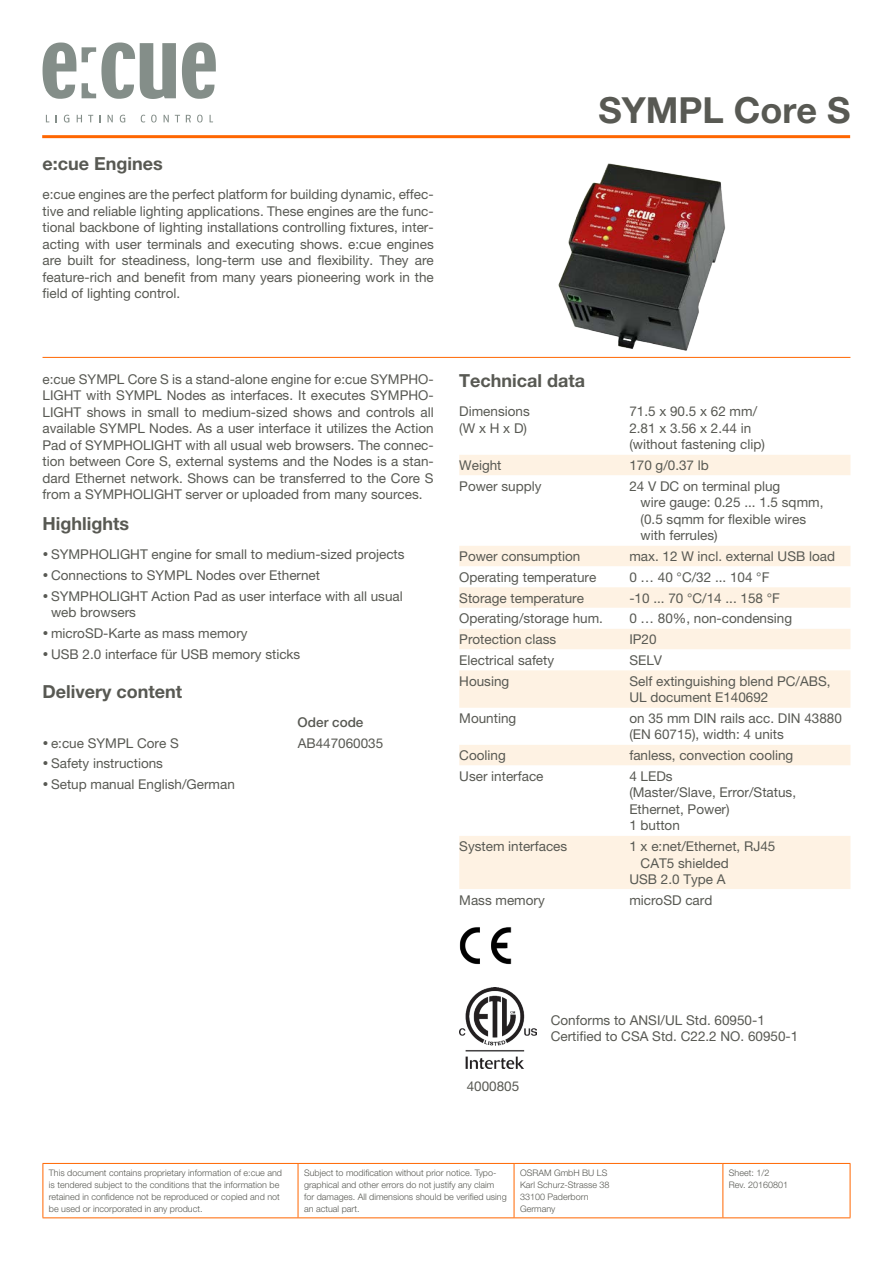
<style>
.page{position:relative;width:893px;height:1263px;background:#fff}
.page>*{position:absolute;margin:0;border:0;box-sizing:border-box;transform-origin:0 0}
.t1{font:700 36px "Helvetica Neue LT Pro";color:#585953}
.Header1{font:700 18px "Helvetica Neue LT Pro";color:#585953}
.FloatTextJustified{font:13.5px/16.5px "Helvetica Neue LT Pro";color:#585953;text-align:justify}
.FloatTextChapterBar{font:13.5px/16.5px "Helvetica Neue LT Pro";color:#585953}
.FloatTextChapterBarB{font:13.5px/16.5px "Helvetica Neue LT Pro";color:#585953}
.FloatTextLeft{font:13.5px/16.5px "Helvetica Neue LT Pro";color:#585953}
.FloatTextBulletedIns{font:500 13.5px "Helvetica Neue LT Pro";color:#585953}
.Disclaimer{font:300 9px/12px "Helvetica Neue LT Pro";color:#585953}
</style>
<div class="page">
<hr style="left:43px;top:1163px;width:255px;height:1px;background:#f60">
<hr style="left:43px;top:1164px;width:1px;height:53px;background:#f60">
<hr style="left:298px;top:1163px;width:216px;height:1px;background:#f60">
<hr style="left:298px;top:1164px;width:1px;height:53px;background:#f60">
<hr style="left:514px;top:1163px;width:209px;height:1px;background:#f60">
<hr style="left:514px;top:1164px;width:1px;height:53px;background:#f60">
<hr style="left:723px;top:1163px;width:127px;height:1px;background:#f60">
<hr style="left:722px;top:1164px;width:1px;height:53px;background:#f60">
<hr style="left:850px;top:1164px;width:1px;height:53px;background:#f60">
<hr style="left:43px;top:1217px;width:255px;height:1px;background:#f60">
<hr style="left:298px;top:1217px;width:216px;height:1px;background:#f60">
<hr style="left:514px;top:1217px;width:209px;height:1px;background:#f60">
<hr style="left:723px;top:1217px;width:127px;height:1px;background:#f60">
<hr style="left:42px;top:135px;width:808px;height:3px;background:#f60">
<svg style="left:43px;top:43px;width:33px;height:56px"></svg>
<svg style="left:82px;top:43px;width:94px;height:56px"></svg>
<svg style="left:182px;top:43px;width:34px;height:56px"></svg>
<svg style="left:64px;top:115px;width:5px;height:8px"></svg>
<svg style="left:77px;top:115px;width:5px;height:7px"></svg>
<svg style="left:88px;top:115px;width:5px;height:7px"></svg>
<svg style="left:108px;top:115px;width:5px;height:7px"></svg>
<svg style="left:120px;top:115px;width:5px;height:8px"></svg>
<svg style="left:141px;top:115px;width:4px;height:8px"></svg>
<svg style="left:151px;top:115px;width:6px;height:8px"></svg>
<svg style="left:164px;top:115px;width:5px;height:7px"></svg>
<svg style="left:186px;top:115px;width:5px;height:7px"></svg>
<svg style="left:197px;top:115px;width:6px;height:8px"></svg>
<hr style="left:43px;top:357px;width:807px;height:1px;background:#f60">
<div style="left:459px;top:455px;width:391px;height:20px;background:#fef2e3"></div>
<div style="left:459px;top:546px;width:391px;height:20px;background:#fef2e3"></div>
<div style="left:459px;top:587px;width:391px;height:21px;background:#fef2e3"></div>
<div style="left:459px;top:629px;width:391px;height:20px;background:#fef2e3"></div>
<div style="left:459px;top:670px;width:391px;height:38px;background:#fef2e3"></div>
<div style="left:459px;top:745px;width:391px;height:20px;background:#fef2e3"></div>
<div style="left:459px;top:836px;width:391px;height:53px;background:#fef2e3"></div>
<img style="left:459px;top:927px;width:53px;height:38px">
<img style="left:459px;top:987px;width:77px;height:81px">
<img style="left:558px;top:163px;width:168px;height:187px">
<h2 class="Header1" style="left:43px;top:153px;width:122px">e:cue Engines</h2>
<p class="FloatTextJustified" style="left:43px;top:186px;width:393px">e:cue engines are the perfect platform for building dynamic, effec&shy;tive and reliable lighting applications. These engines are the func&shy;tional backbone of lighting installations controlling fixtures, inter&shy;acting with user terminals and executing shows. e:cue engines are built for steadiness, long-term use and flexibility. They are feature-rich and benefit from many years pioneering work in the field of lighting control.</p>
<h1 class="t1" style="left:598px;top:88px;width:254px">SYMPL Core S</h1>
<p class="FloatTextJustified" style="left:43px;top:371px;width:393px">e:cue SYMPL Core S is a stand-alone engine for e:cue SYMPHO-LIGHT with SYMPL Nodes as interfaces. It executes SYMPHO-LIGHT shows in small to medium-sized shows and controls all available SYMPL Nodes. As a user interface it utilizes the Action Pad of SYMPHOLIGHT with all usual web browsers. The connec&shy;tion between Core S, external systems and the Nodes is a stan&shy;dard Ethernet network. Shows can be transferred to the Core S from a SYMPHOLIGHT server or uploaded from many sources.</p>
<p class="Header1" style="left:43px;top:513px;width:88px">Highlights</p>
<p class="FloatTextJustified" style="left:51px;top:546px;width:355px">SYMPHOLIGHT engine for small to medium-sized projects</p>
<p class="FloatTextJustified" style="left:51px;top:567px;width:271px">Connections to SYMPL Nodes over Ethernet</p>
<p class="FloatTextJustified" style="left:51px;top:588px;width:353px">SYMPHOLIGHT Action Pad as user interface with all usual web browsers</p>
<p class="FloatTextJustified" style="left:51px;top:625px;width:198px">microSD-Karte as mass memory</p>
<p class="FloatTextJustified" style="left:51px;top:646px;width:251px">USB 2.0 interface für USB memory sticks</p>
<p class="Header1" style="left:43px;top:680px;width:141px">Delivery content</p>
<p class="FloatTextBulletedIns" style="left:298px;top:714px;width:67px">Oder code</p>
<p class="FloatTextJustified" style="left:51px;top:734px;width:129px">e:cue SYMPL Core S</p>
<p class="FloatTextJustified" style="left:298px;top:734px;width:87px">AB447060035</p>
<p class="FloatTextJustified" style="left:51px;top:755px;width:114px">Safety instructions</p>
<p class="FloatTextJustified" style="left:51px;top:776px;width:185px">Setup manual English/German</p>
<p class="Header1" style="left:459px;top:369px;width:127px">Technical data</p>
<p class="FloatTextChapterBar" style="left:459px;top:403px;width:72px">Dimensions</p>
<p class="FloatTextChapterBar" style="left:629px;top:403px;width:129px">71.5 x 90.5 x 62 mm/</p>
<p class="FloatTextChapterBar" style="left:459px;top:420px;width:69px">(W x H x D)</p>
<p class="FloatTextChapterBar" style="left:629px;top:420px;width:137px">2.81 x 3.56 x 2.44 in (without fastening clip)</p>
<p class="FloatTextChapterBarB" style="left:459px;top:457px;width:44px">Weight</p>
<p class="FloatTextChapterBarB" style="left:629px;top:457px;width:81px">170 g/0.37 lb</p>
<p class="FloatTextChapterBar" style="left:459px;top:478px;width:84px">Power supply</p>
<p class="FloatTextChapterBar" style="left:641px;top:478px;width:184px;text-indent:-11px">24 V DC on terminal plug<br>wire gauge: 0.25 ... 1.5 sqmm, (0.5 sqmm for flexible wires with ferrules)</p>
<p class="FloatTextChapterBarB" style="left:459px;top:548px;width:123px">Power consumption</p>
<p class="FloatTextChapterBarB" style="left:629px;top:548px;width:207px">max. 12 W incl. external USB load</p>
<p class="FloatTextChapterBar" style="left:459px;top:569px;width:139px">Operating temperature</p>
<p class="FloatTextChapterBar" style="left:629px;top:569px;width:142px">0 … 40 °C/32 ... 104 °F</p>
<p class="FloatTextChapterBarB" style="left:459px;top:589px;width:126px">Storage temperature</p>
<p class="FloatTextChapterBarB" style="left:629px;top:589px;width:152px">-10 ... 70 °C/14 ... 158 °F</p>
<p class="FloatTextChapterBar" style="left:459px;top:610px;width:145px">Operating/storage hum.</p>
<p class="FloatTextChapterBar" style="left:629px;top:610px;width:164px">0 … 80%, non-condensing</p>
<p class="FloatTextChapterBarB" style="left:459px;top:631px;width:98px">Protection class</p>
<p class="FloatTextChapterBarB" style="left:629px;top:631px;width:29px">IP20</p>
<p class="FloatTextChapterBar" style="left:459px;top:652px;width:96px">Electrical safety</p>
<p class="FloatTextChapterBar" style="left:629px;top:652px;width:34px">SELV</p>
<p class="FloatTextChapterBarB" style="left:459px;top:672px;width:52px">Housing</p>
<p class="FloatTextChapterBarB" style="left:629px;top:672px;width:203px">Self extinguishing blend PC/ABS,<br>UL document E140692</p>
<p class="FloatTextChapterBar" style="left:459px;top:710px;width:59px">Mounting</p>
<p class="FloatTextChapterBar" style="left:629px;top:710px;width:214px">on 35 mm DIN rails acc. DIN 43880 (EN 60715), width: 4 units</p>
<p class="FloatTextChapterBarB" style="left:459px;top:747px;width:48px">Cooling</p>
<p class="FloatTextChapterBarB" style="left:629px;top:747px;width:166px">fanless, convection cooling</p>
<p class="FloatTextChapterBar" style="left:459px;top:768px;width:86px">User interface</p>
<p class="FloatTextChapterBar" style="left:629px;top:768px;width:168px">4 LEDs<br>(Master/Slave, Error/Status,<br>Ethernet, Power)<br>1 button</p>
<p class="FloatTextChapterBarB" style="left:459px;top:838px;width:110px">System interfaces</p>
<p class="FloatTextChapterBarB" style="left:629px;top:838px;width:148px">1 x e:net/Ethernet, RJ45</p>
<p class="FloatTextChapterBarB" style="left:641px;top:854px;width:90px">CAT5 shielded</p>
<p class="FloatTextChapterBarB" style="left:629px;top:871px;width:98px">USB 2.0 Type A</p>
<p class="FloatTextChapterBar" style="left:459px;top:892px;width:87px">Mass memory</p>
<p class="FloatTextChapterBar" style="left:629px;top:892px;width:85px">microSD card</p>
<p class="FloatTextLeft" style="left:467px;top:1077px;width:54px">4000805</p>
<p class="FloatTextLeft" style="left:551px;top:1011px;width:249px">Conforms to ANSI/UL Std. 60950-1<br>Certified to CSA Std. C22.2 NO. 60950-1</p>
<p class="Disclaimer" style="left:49px;top:1166px;width:235px">This document contains proprietary information of e:cue and is tendered subject to the conditions that the information be retained in confidence not be reproduced or copied and not be used or incorporated in any product.</p>
<p class="Disclaimer" style="left:304px;top:1166px;width:204px">Subject to modification without prior notice. Typo&shy;graphical and other errors do not justify any claim for damages. All dimensions should be verified using an actual part.</p>
<p class="Disclaimer" style="left:520px;top:1166px;width:91px">OSRAM GmbH BU LS<br>Karl Schurz-Strasse 38<br>33100 Paderborn<br>Germany</p>
<p class="Disclaimer" style="left:729px;top:1166px;width:42px">Sheet: 1/2</p>
<p class="Disclaimer" style="left:729px;top:1178px;width:61px">Rev. 20160801</p>
</div>
